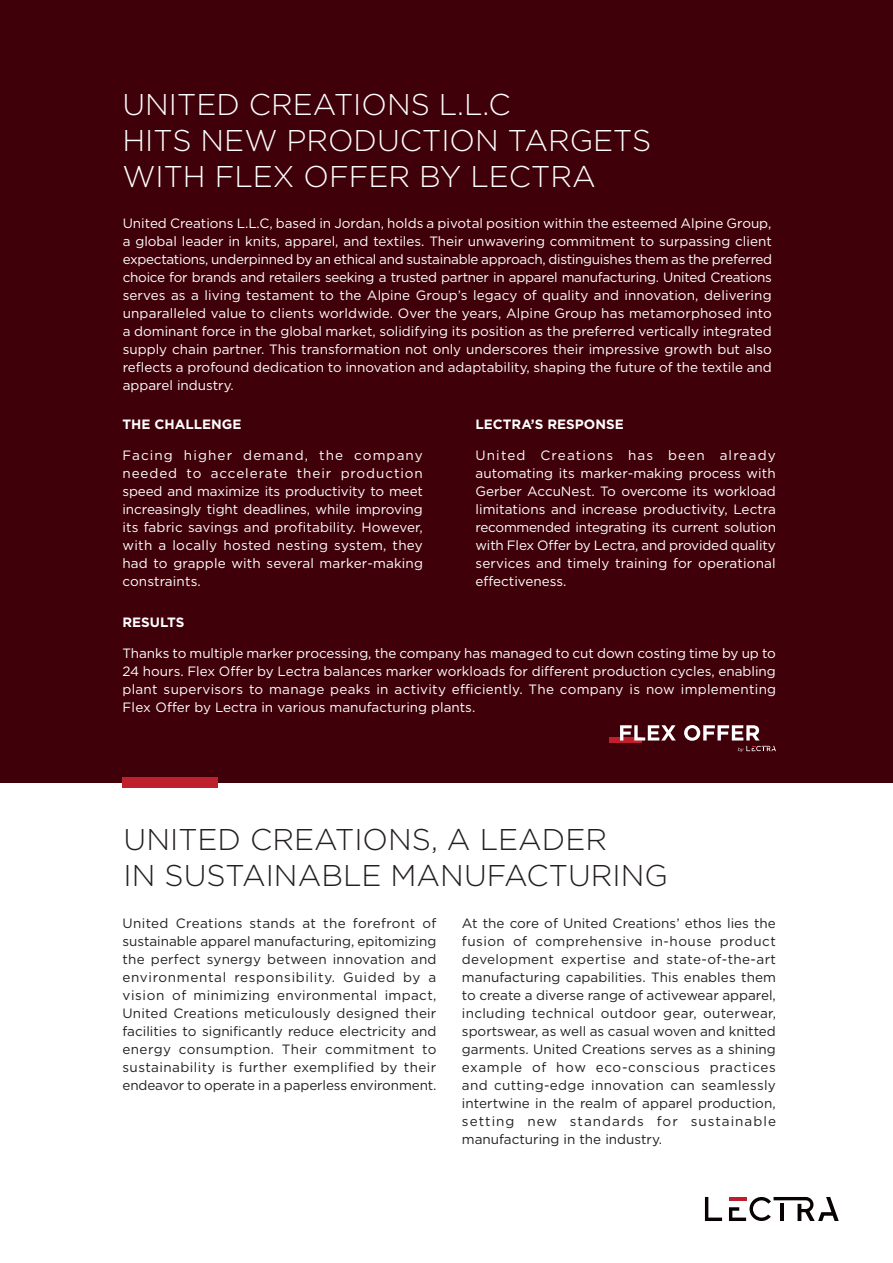
<style>
.page{position:relative;width:893px;height:1263px;background:#fff}
.page>*{position:absolute;margin:0;border:0;box-sizing:border-box;transform-origin:0 0}
.t1{font:300 30px/36px "Gotham";color:#fff}
.t2{font:300 30px/36px "Gotham";color:#231f20}
.t3{font:13.5px/18px "Gotham";color:#fff;text-align:justify}
.t4{font:13.5px/18px "Gotham";color:#231f20;text-align:justify}
.t5{font:700 13.5px "Gotham";color:#fff}
</style>
<div class="page">
<div style="left:0;top:0;width:893px;height:782px;background:#3f0009"></div>
<svg style="left:705px;top:1197px;width:17px;height:24px"></svg>
<svg style="left:729px;top:1197px;width:110px;height:24px"></svg>
<div style="left:609px;top:737px;width:33px;height:6px;background:#c01f2e"></div>
<svg style="left:620px;top:725px;width:56px;height:15px"></svg>
<svg style="left:684px;top:725px;width:92px;height:27px"></svg>
<div style="left:122px;top:777px;width:96px;height:11px;background:#c01f2e"></div>
<h1 class="t1" style="left:122px;top:86px;width:530px">UNITED CREATIONS L.L.C<br>HITS NEW PRODUCTION TARGETS<br>WITH FLEX OFFER BY LECTRA</h1>
<p class="t3" style="left:123px;top:214px;width:651px">United Creations L.L.C, based in Jordan, holds a pivotal position within the esteemed Alpine Group, a global leader in knits, apparel, and textiles. Their unwavering commitment to surpassing client expectations, underpinned by an ethical and sustainable approach, distinguishes them as the preferred choice for brands and retailers seeking a trusted partner in apparel manufacturing. United Creations serves as a living testament to the Alpine Group’s legacy of quality and innovation, delivering unparalleled value to clients worldwide. Over the years, Alpine Group has metamorphosed into a dominant force in the global market, solidifying its position as the preferred vertically integrated supply chain partner. This transformation not only underscores their impressive growth but also reflects a profound dedication to innovation and adaptability, shaping the future of the textile and apparel industry.</p>
<p class="t5" style="left:122px;top:415px;width:121px">THE CHALLENGE</p>
<p class="t3" style="left:122px;top:445px;width:302px">Facing higher demand, the company needed to accelerate their production speed and maximize its productivity to meet increasingly tight deadlines, while improving its fabric savings and profitability. However, with a locally hosted nesting system, they had to grapple with several marker-making constraints.</p>
<p class="t5" style="left:475px;top:415px;width:150px">LECTRA’S RESPONSE</p>
<p class="t3" style="left:475px;top:445px;width:302px">United Creations has been already automating its marker-making process with Gerber AccuNest. To overcome its workload limitations and increase productivity, Lectra recommended integrating its current solution with Flex Offer by Lectra, and provided quality services and timely training for operational effectiveness.</p>
<p class="t5" style="left:122px;top:613px;width:63px">RESULTS</p>
<p class="t3" style="left:122px;top:644px;width:655px">Thanks to multiple marker processing, the company has managed to cut down costing time by up to 24 hours. Flex Offer by Lectra balances marker workloads for different production cycles, enabling plant supervisors to manage peaks in activity efficiently. The company is now implementing Flex Offer by Lectra in various manufacturing plants.</p>
<h1 class="t2" style="left:124px;top:821px;width:546px">UNITED CREATIONS, A LEADER<br>IN SUSTAINABLE MANUFACTURING</h1>
<p class="t4" style="left:122px;top:914px;width:316px">United Creations stands at the forefront of sustainable apparel manufacturing, epitomizing the perfect synergy between innovation and environmental responsibility. Guided by a vision of minimizing environmental impact, United Creations meticulously designed their facilities to significantly reduce electricity and energy consumption. Their commitment to sustainability is further exemplified by their endeavor to operate in a paperless environment.</p>
<p class="t4" style="left:462px;top:914px;width:316px">At the core of United Creations’ ethos lies the fusion of comprehensive in-house product development expertise and state-of-the-art manufacturing capabilities. This enables them to create a diverse range of activewear apparel, including technical outdoor gear, outerwear, sportswear, as well as casual woven and knitted garments. United Creations serves as a shining example of how eco-conscious practices and cutting-edge innovation can seamlessly intertwine in the realm of apparel production, setting new standards for sustainable manufacturing in the industry.</p>
</div>
